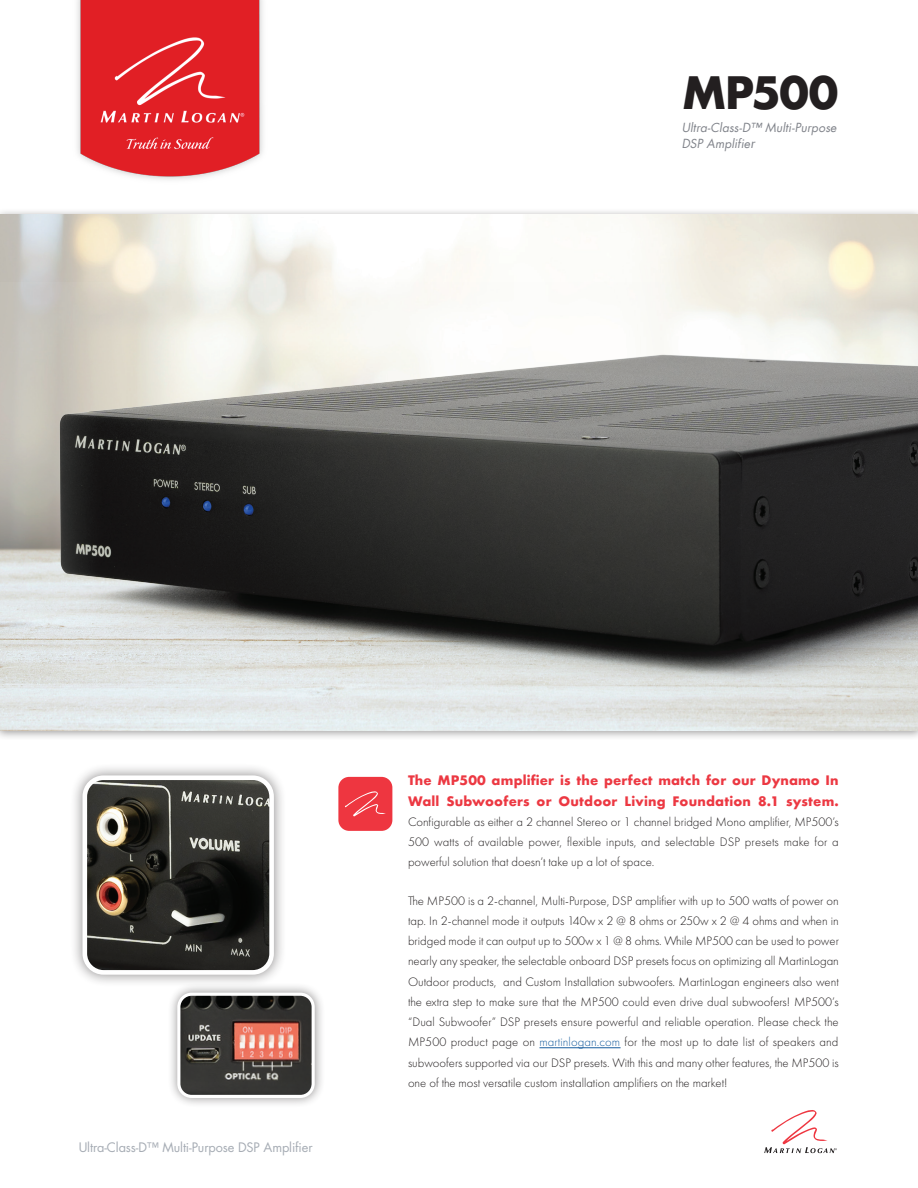
<style>
.page{position:relative;width:918px;height:1188px;background:#fff}
.page>*{position:absolute;margin:0;border:0;box-sizing:border-box;transform-origin:0 0}
.t1{font:700 43.5px "Futura";letter-spacing:-.04em;color:#231f20}
.t2{font:300 12.75px/20.2px "Futura PT";color:#231f20;text-align:justify}
.t3{font:700 12.75px/20.2px "Futura";letter-spacing:.015em;color:#ec3842}
.t4{font:12.75px "Futura";letter-spacing:-.01em;color:#a6acb4}
.t5{font:italic 12px/16.4px "Futura";letter-spacing:.005em;color:#80838a}
.s1{font-size:12.9px}
.s2{color:#175d9e}
</style>
<div class="page">
<svg style="left:764px;top:1110px;width:73px;height:43px"></svg>
<hr style="left:540px;top:1047px;width:81px;height:1px;background:#175d9e">
<div style="left:70px;top:763px;width:216px;height:224px;background:#231f20;opacity:.5"></div>
<img style="left:85px;top:778px;width:187px;height:194px">
<div style="left:83px;top:775px;width:191px;height:200px;border:5px solid #fff;border-radius:19px"></div>
<div style="left:167px;top:982px;width:158px;height:127px;background:#231f20;opacity:.5"></div>
<img style="left:179px;top:994px;width:134px;height:102px">
<div style="left:177px;top:993px;width:138px;height:105px;border:3px solid #fff;border-radius:13px"></div>
<div style="left:338px;top:777px;width:54px;height:54px;background:#ee3640;border-radius:11px"></div>
<svg style="left:345px;top:791px;width:41px;height:25px"></svg>
<div style="left:0;top:208px;width:918px;height:533px;background:#231f20;opacity:.44"></div>
<img style="left:0;top:214px;width:918px;height:517px">
<img style="left:50px;top:0;width:229px;height:220px">
<img style="left:0;top:283px;width:918px;height:434px">
<h1 class="t1" style="left:682px;top:62px;width:158px">MP500</h1>
<p class="t5" style="left:682px;top:119px;width:156px">Ultra-Class-D™ Multi-Purpose<br>DSP Amplifie<span class="s1">r</span></p>
<p class="t4" style="left:79px;top:1139px;width:235px">Ultra-Class-D™ Multi-Purpose DSP Amplifier</p>
<p class="t3" style="left:408px;top:771px;width:432px">The MP500 amplifier is the perfect match for our Dynamo In<br>Wall Subwoofers or Outdoor Living Foundation 8.1 system.</p>
<p class="t2" style="left:408px;top:812px;width:432px">Configurable as either a 2 channel Stereo or 1 channel bridged Mono amplifier, MP500’s 500 watts of available power, flexible inputs, and selectable DSP presets make for a powerful solution that doesn’t take up a lot of space.</p>
<p class="t2" style="left:408px;top:890px;width:432px">The MP500 is a 2-channel, Multi-Purpose, DSP amplifier with up to 500 watts of power on tap. In 2-channel mode it outputs 140w x 2 @ 8 ohms or 250w x 2 @ 4 ohms and when in bridged mode it can output up to 500w x 1 @ 8 ohms. While MP500 can be used to power nearly any speaker, the selectable onboard DSP presets focus on optimizing all MartinLogan Outdoor products, and Custom Installation subwoofers. MartinLogan engineers also went the extra step to make sure that the MP500 could even drive dual subwoofers! MP500’s “Dual Subwoofer” DSP presets ensure powerful and reliable operation. Please check the MP500 product page on <span class="s2">martinlogan.com</span> for the most up to date list of speakers and subwoofers supported via our DSP presets. With this and many other features, the MP500 is one of the most versatile custom installation amplifiers on the market!</p>
</div>
